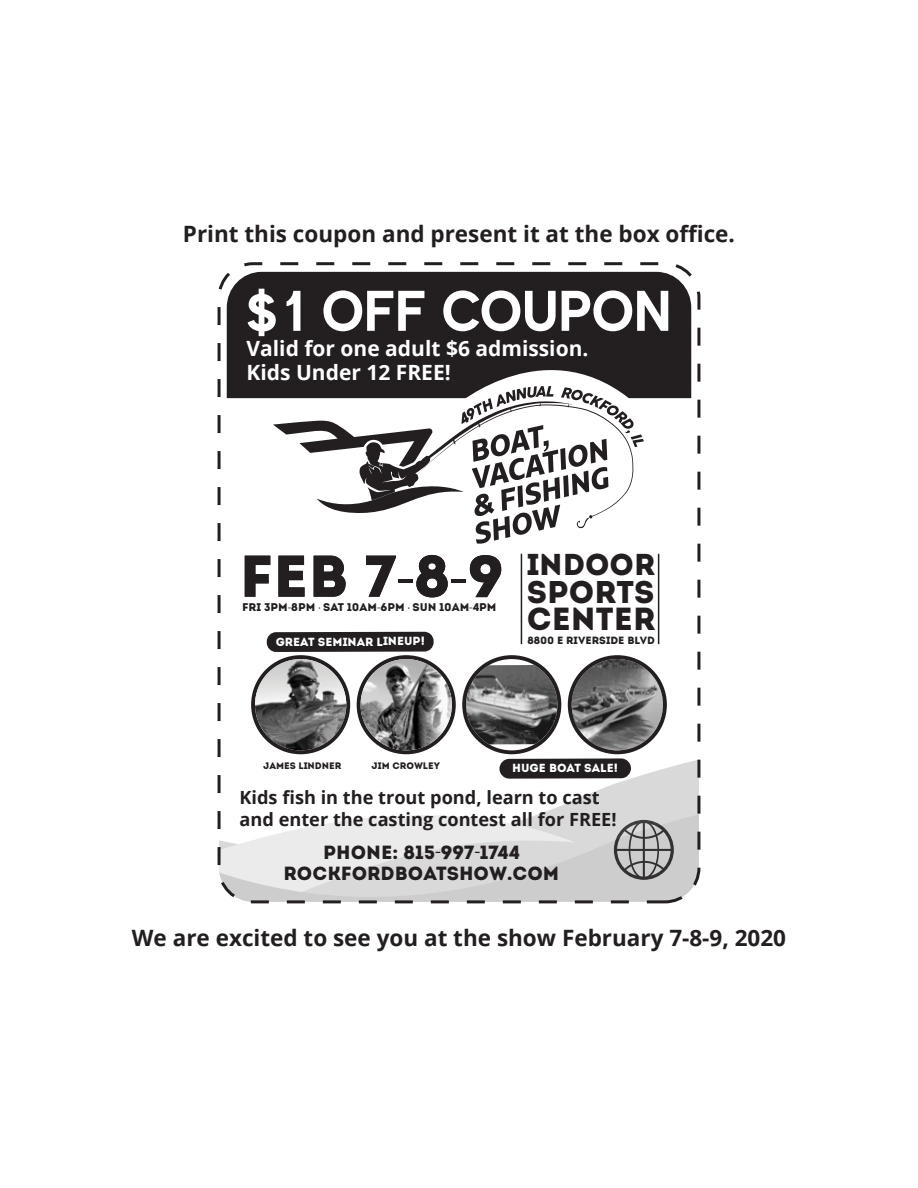
<style>
.page{position:relative;width:918px;height:1188px;background:#fff}
.page>*{position:absolute;margin:0;border:0;box-sizing:border-box;transform-origin:0 0}
.t1{font:58.65px "Intro";color:#231f20}
.t2{font:700 57.15px "MADE Evolve Sans";color:#fff}
.t3{font:31.95px "Intro";color:#231f20}
.t4{font:31.5px "Intro";color:#231f20}
.t5{font:30.15px "Intro";color:#231f20}
.t6{font:700 22.5px "Open Sans";color:#231f20}
.t7{font:700 21px/24px "Open Sans";color:#fff}
.t8{font:19.05px/21.1px "Intro";color:#231f20;text-align:center}
.t9{font:700 18.15px/21.8px "Open Sans";color:#231f20}
.t10{font:11.7px "Intro";color:#fff}
.t11{font:11.1px "Intro";color:#231f20}
.t12{font:10.5px "Intro";color:#231f20}
.t13{font:9.45px "Intro";color:#231f20}
.s1{font-size:52.5px}
.s2{font-family:"Myriad Pro"}
</style>
<div class="page">
<svg style="left:296px;top:754px;width:400px;height:26px"></svg>
<svg style="left:221px;top:780px;width:478px;height:122px"></svg>
<div style="left:218px;top:262px;width:482px;height:641px;border:3px dashed #231f20;border-radius:34px"></div>
<div style="left:227px;top:272px;width:464px;height:126px;background:#231f20"></div>
<hr style="left:521px;top:554px;width:1px;height:90px;background:#231f20">
<hr style="left:658px;top:554px;width:1px;height:90px;background:#231f20">
<div style="left:267px;top:632px;width:167px;height:20px;background:#231f20;border-radius:9px"></div>
<svg style="left:251px;top:655px;width:99px;height:99px"></svg>
<svg style="left:357px;top:655px;width:99px;height:99px"></svg>
<svg style="left:462px;top:655px;width:99px;height:99px"></svg>
<svg style="left:568px;top:655px;width:99px;height:99px"></svg>
<div style="left:499px;top:758px;width:132px;height:21px;background:#231f20;border-radius:10px"></div>
<svg style="left:273px;top:327px;width:371px;height:217px"></svg>
<img style="left:255px;top:659px;width:91px;height:91px;border-radius:46px">
<img style="left:361px;top:659px;width:91px;height:91px;border-radius:46px">
<p class="t6" style="left:183px;top:218px;width:554px">Print this coupon and present it at the box office.</p>
<h2 class="t2" style="left:247px;top:275px;width:426px"><span class="s1">$</span>1 OFF COUPON</h2>
<p class="t7" style="left:247px;top:336px;width:343px">Valid for one adult $6 admission.<br>Kids Under 12 FREE!</p>
<h1 class="t1" style="left:240px;top:541px;width:266px">FEB 7<span class="s2">-</span>8<span class="s2">-</span>9</h1>
<p class="t11" style="left:242px;top:600px;width:256px">FRI 3PM<span class="s2">-</span>8PM <span class="s2">·</span> SAT 10AM<span class="s2">-</span>6PM <span class="s2">·</span> SUN 10AM<span class="s2">-</span>4PM</p>
<p class="t10" style="left:276px;top:634px;width:151px">GREAT SEMINAR LINEUP!</p>
<h3 class="t5" style="left:527px;top:546px;width:130px">INDOOR</h3>
<h3 class="t4" style="left:527px;top:573px;width:129px">SPORTS</h3>
<h3 class="t3" style="left:527px;top:600px;width:130px">CENTER</h3>
<p class="t12" style="left:527px;top:634px;width:129px">8800 E RIVERSIDE BLVD</p>
<p class="t13" style="left:263px;top:760px;width:80px">JAMES LINDNER</p>
<p class="t13" style="left:372px;top:760px;width:70px">JIM CROWLEY</p>
<p class="t10" style="left:512px;top:761px;width:107px">HUGE BOAT SALE!</p>
<p class="t9" style="left:240px;top:786px;width:379px">Kids fish in the trout pond, learn to cast and enter the casting contest all for FREE!</p>
<p class="t8" style="left:284px;top:842px;width:277px">PHONE: 815<span class="s2">-</span>997<span class="s2">-</span>1744<br>ROCKFORDBOATSHOW.COM</p>
<p class="t6" style="left:132px;top:922px;width:656px">We are excited to see you at the show February 7-8-9, 2020</p>
</div>
